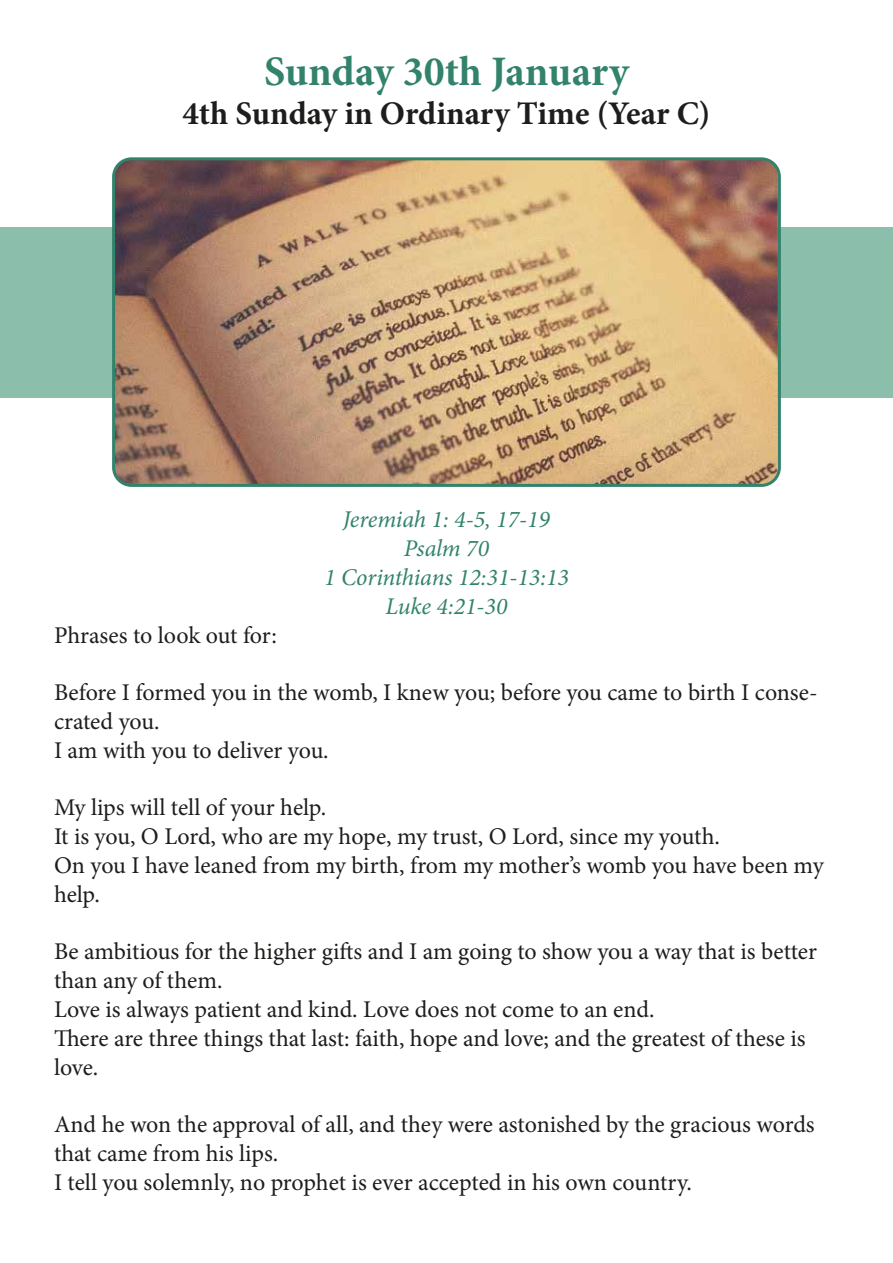
<style>
.page{position:relative;width:893px;height:1263px;background:#fff}
.page>*{position:absolute;margin:0;border:0;box-sizing:border-box;transform-origin:0 0}
.t1{font:700 42px "Minion Pro";color:#32826c}
.t2{font:700 33px "Minion Pro";color:#1d1d1b}
.t3{font:24px/28.8px "Minion Pro";letter-spacing:-.005em;color:#1d1d1b}
.t4{font:italic 24px/28.8px "Minion Pro";letter-spacing:-.005em;color:#32826c;text-align:center}
</style>
<div class="page">
<div style="left:0;top:227px;width:893px;height:171px;background:#8bbfab"></div>
<img style="left:116px;top:161px;width:661px;height:322px">
<div style="left:112px;top:157px;width:669px;height:330px;border:3px solid #32826c;border-radius:18px"></div>
<h1 class="t1" style="left:264px;top:42px;width:366px">Sunday 30th January</h1>
<h2 class="t2" style="left:182px;top:90px;width:530px">4th Sunday in Ordinary Time (Year C)</h2>
<p class="t3" style="left:54px;top:621px;width:224px">Phrases to look out for:</p>
<p class="t4" style="left:324px;top:505px;width:246px">Jeremiah 1: 4-5, 17-19<br>Psalm 70<br>1 Corinthians 12:31-13:13<br>Luke 4:21-30</p>
<p class="t3" style="left:54px;top:678px;width:765px">Before I formed you in the womb, I knew you; before you came to birth I conse&shy;crated you.<br>I am with you to deliver you.</p>
<p class="t3" style="left:54px;top:793px;width:771px">My lips will tell of your help.<br>It is you, O Lord, who are my hope, my trust, O Lord, since my youth.<br>On you I have leaned from my birth, from my mother’s womb you have been my help.</p>
<p class="t3" style="left:54px;top:937px;width:764px">Be ambitious for the higher gifts and I am going to show you a way that is better than any of them.<br>Love is always patient and kind. Love does not come to an end.<br>There are three things that last: faith, hope and love; and the greatest of these is love.</p>
<p class="t3" style="left:54px;top:1110px;width:762px">And he won the approval of all, and they were astonished by the gracious words that came from his lips.<br>I tell you solemnly, no prophet is ever accepted in his own country.</p>
</div>
